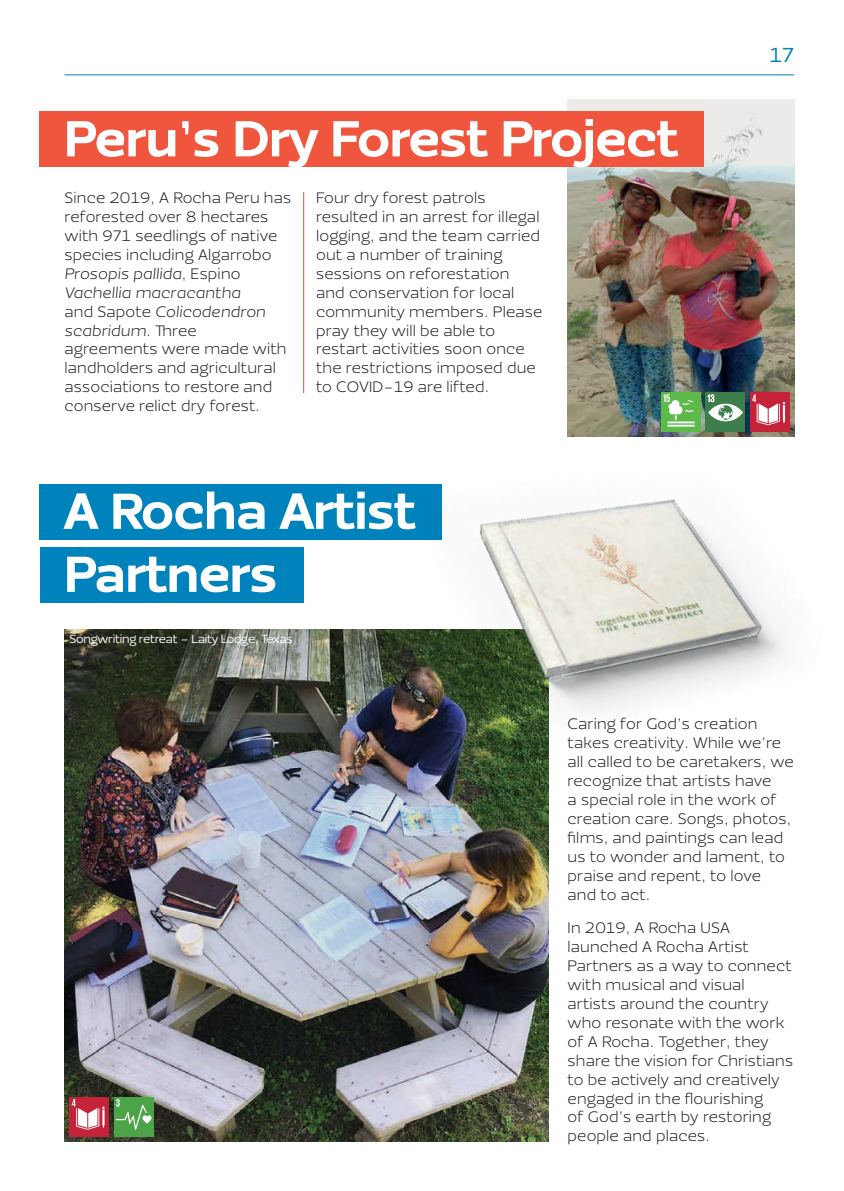
<style>
.page{position:relative;width:844px;height:1191px;background:#fff}
.page>*{position:absolute;margin:0;border:0;box-sizing:border-box;transform-origin:0 0}
.t1{font:900 52.5px/63px "Ezzo";color:#fff}
.t2{font:21px "Ezzo";color:#0082bc}
.t3{font:300 15.75px/18.9px "Ezzo";letter-spacing:.01em;color:#231f20}
.t4{font:12.25px "Ezzo";letter-spacing:-.02em;color:#fff}
.s1{font-style:italic}
</style>
<div class="page">
<img style="left:567px;top:99px;width:227px;height:270px">
<img style="left:64px;top:630px;width:484px;height:511px">
<div style="left:40px;top:484px;width:401px;height:55px;background:#0082bc"></div>
<div style="left:40px;top:112px;width:663px;height:55px;background:#f0553e"></div>
<div style="left:40px;top:547px;width:263px;height:55px;background:#0082bc"></div>
<hr style="left:303px;top:192px;width:1px;height:201px;background:#f0553e">
<img style="left:355px;top:369px;width:440px;height:434px">
<div style="left:114px;top:1097px;width:39px;height:39px;background:#4da448"></div>
<svg style="left:116px;top:1099px;width:35px;height:30px"></svg>
<div style="left:69px;top:1097px;width:40px;height:39px;background:#c52339"></div>
<svg style="left:72px;top:1099px;width:32px;height:30px"></svg>
<div style="left:749px;top:392px;width:40px;height:40px;background:#c52339"></div>
<svg style="left:752px;top:394px;width:32px;height:31px"></svg>
<div style="left:705px;top:392px;width:39px;height:40px;background:#3c7f4c"></div>
<svg style="left:707px;top:394px;width:35px;height:27px"></svg>
<div style="left:661px;top:392px;width:39px;height:40px;background:#5bba4a"></div>
<svg style="left:663px;top:394px;width:31px;height:32px"></svg>
<hr style="left:64px;top:74px;width:730px;height:1px;background:#0082bc">
<h1 class="t1" style="left:64px;top:107px;width:615px">Peru’s Dry Forest Project</h1>
<p class="t3" style="left:64px;top:188px;width:228px">Since 2019, A Rocha Peru has reforested over 8 hectares with 971 seedlings of native species including Algarrobo<br><span class="s1">Prosopis pallida</span>, Espino<br><span class="s1">Vachellia macracantha<br></span>and Sapote <span class="s1">Colicodendron scabridum</span>. Three agreements were made with landholders and agricultural associations to restore and conserve relict dry forest.</p>
<p class="t3" style="left:316px;top:188px;width:228px">Four dry forest patrols resulted in an arrest for illegal logging, and the team carried out a number of training sessions on reforestation<br>and conservation for local community members. Please pray they will be able to restart activities soon once the restrictions imposed due to COVID-19 are lifted.</p>
<h1 class="t1" style="left:64px;top:479px;width:352px">A Rocha Artist<br>Partners</h1>
<p class="t4" style="left:69px;top:631px;width:225px">Songwriting retreat – Laity Lodge, Texas</p>
<h2 class="t2" style="left:769px;top:42px;width:26px">17</h2>
<p class="t3" style="left:567px;top:714px;width:227px">Caring for God’s creation takes creativity. While we’re all called to be caretakers, we recognize that artists have<br>a special role in the work of creation care. Songs, photos, films, and paintings can lead us to wonder and lament, to praise and repent, to love<br>and to act.</p>
<p class="t3" style="left:567px;top:918px;width:227px">In 2019, A Rocha USA launched A Rocha Artist<br>Partners as a way to connect with musical and visual artists around the country who resonate with the work of A Rocha. Together, they share the vision for Christians to be actively and creatively engaged in the flourishing<br>of God’s earth by restoring people and places.</p>
</div>
